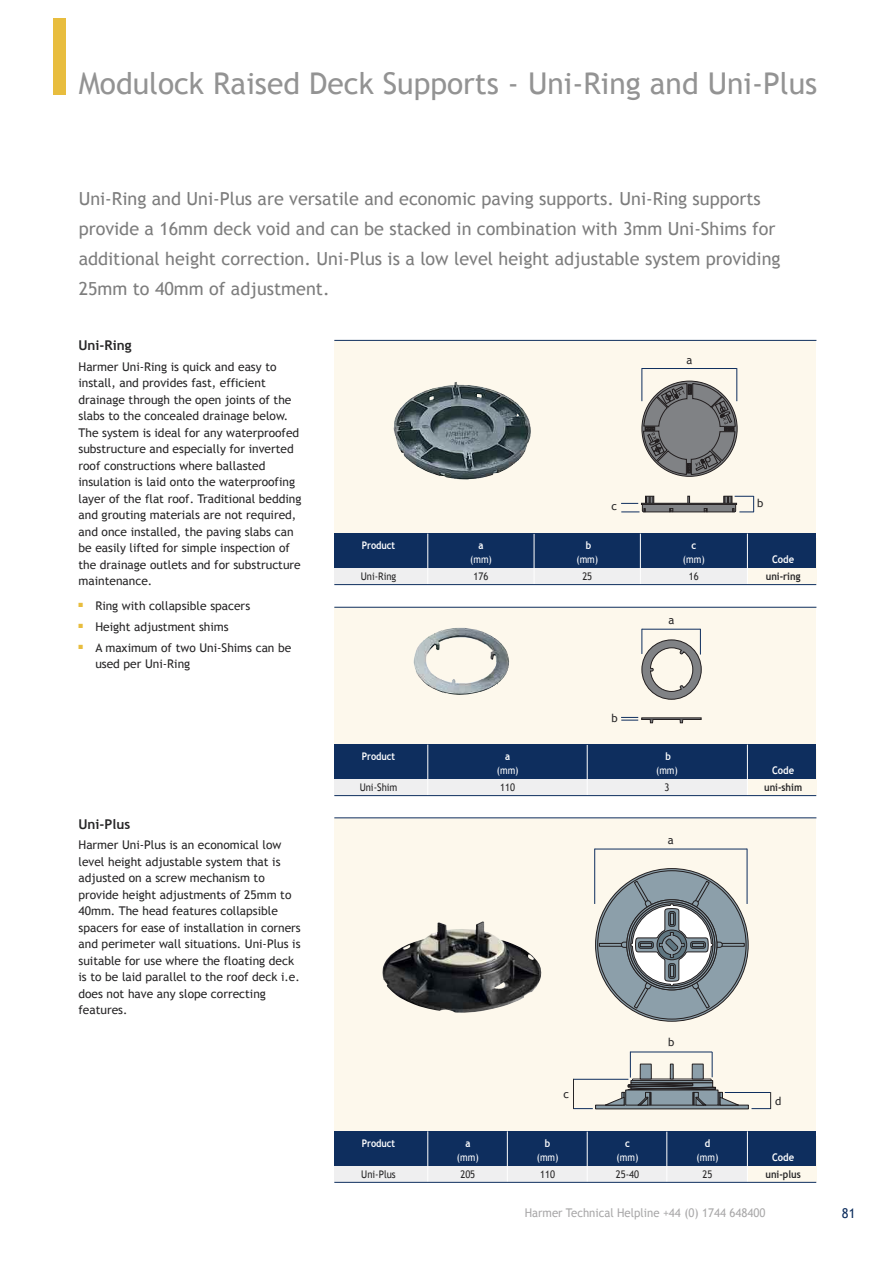
<style>
.page{position:relative;width:893px;height:1263px;background:#fff}
.page>*{position:absolute;margin:0;border:0;box-sizing:border-box;transform-origin:0 0}
.t1{font:30px "Trebuchet MS";color:#939393}
.t2{font:18px/30px "Trebuchet MS";color:#7d7d7d}
.t3{font:700 13.5px "Trebuchet MS";color:#272627}
.t4{font:13.5px "Trebuchet MS";color:#0e2e5e;scale:.95 1}
.t5{font:12px/16.5px "Trebuchet MS";color:#272627}
.t6{font:12px "Trebuchet MS";color:#a9a8a9;scale:.95 1}
.t7{font:11.25px "Trebuchet MS";color:#272627}
.t8{font:10.5px "Trebuchet MS";color:#272627;scale:.9 1}
.t9{font:10.5px "Trebuchet MS";color:#fff;scale:.87 1}
.t10{font:700 10.5px "Trebuchet MS";color:#272627;scale:.9 1}
.t11{font:700 10.5px "Trebuchet MS";color:#fff;scale:.87 1}
.t12{font:700 10.5px "Trebuchet MS";color:#fff;scale:.9 1}
</style>
<div class="page">
<div style="left:53px;top:18px;width:13px;height:77px;background:#e8bd3e"></div>
<div style="left:334px;top:340px;width:482px;height:216px;background:#fdf8ec"></div>
<hr style="left:334px;top:340px;width:482px;height:1px;background:#0e2e5e">
<div style="left:334px;top:534px;width:482px;height:51px;background:#efeff0"></div>
<div style="left:747px;top:539px;width:69px;height:45px;background:#fdf8ec"></div>
<div style="left:334px;top:534px;width:482px;height:34px;background:#0e2e5e"></div>
<hr style="left:427px;top:534px;width:1px;height:51px;background:#fff">
<hr style="left:534px;top:534px;width:1px;height:51px;background:#fff">
<hr style="left:640px;top:534px;width:1px;height:51px;background:#fff">
<hr style="left:747px;top:534px;width:1px;height:50px;background:#fff">
<img style="left:394px;top:382px;width:137px;height:97px">
<svg style="left:643px;top:383px;width:93px;height:92px"></svg>
<hr style="left:642px;top:368px;width:95px;height:1px;background:#0e2e5e">
<hr style="left:641px;top:368px;width:1px;height:33px;background:#0e2e5e">
<hr style="left:736px;top:368px;width:1px;height:33px;background:#0e2e5e">
<svg style="left:621px;top:496px;width:133px;height:16px"></svg>
<hr style="left:334px;top:584px;width:482px;height:1px;background:#0e2e5e">
<div style="left:334px;top:607px;width:482px;height:143px;background:#fdf8ec"></div>
<hr style="left:334px;top:607px;width:482px;height:1px;background:#0e2e5e">
<div style="left:334px;top:745px;width:482px;height:51px;background:#efeff0"></div>
<div style="left:747px;top:750px;width:69px;height:45px;background:#fdf8ec"></div>
<div style="left:334px;top:745px;width:482px;height:34px;background:#0e2e5e"></div>
<hr style="left:427px;top:745px;width:1px;height:51px;background:#fff">
<hr style="left:587px;top:745px;width:1px;height:51px;background:#fff">
<hr style="left:747px;top:745px;width:1px;height:50px;background:#fff">
<img style="left:413px;top:628px;width:96px;height:67px">
<div style="left:642px;top:718px;width:59px;height:2px;border:1px solid #231f20"></div>
<svg style="left:650px;top:719px;width:3px;height:4px"></svg>
<svg style="left:680px;top:719px;width:3px;height:4px"></svg>
<svg style="left:641px;top:629px;width:60px;height:70px"></svg>
<svg style="left:621px;top:717px;width:17px;height:4px"></svg>
<hr style="left:334px;top:795px;width:482px;height:1px;background:#0e2e5e">
<div style="left:334px;top:818px;width:482px;height:331px;background:#fdf8ec"></div>
<hr style="left:334px;top:817px;width:482px;height:1px;background:#0e2e5e">
<div style="left:334px;top:1131px;width:482px;height:51px;background:#efeff0"></div>
<div style="left:747px;top:1136px;width:69px;height:46px;background:#fdf8ec"></div>
<div style="left:334px;top:1131px;width:482px;height:34px;background:#0e2e5e"></div>
<hr style="left:427px;top:1131px;width:1px;height:52px;background:#fff">
<hr style="left:507px;top:1131px;width:1px;height:52px;background:#fff">
<hr style="left:587px;top:1132px;width:1px;height:50px;background:#fff">
<hr style="left:666px;top:1132px;width:1px;height:50px;background:#fff">
<hr style="left:747px;top:1131px;width:1px;height:51px;background:#fff">
<img style="left:382px;top:921px;width:159px;height:92px">
<div style="left:595px;top:1105px;width:154px;height:4px;border:1px solid #231f20"></div>
<svg style="left:596px;top:868px;width:152px;height:153px"></svg>
<div style="left:598px;top:871px;width:148px;height:148px;background:#8c9faa;border-radius:50%"></div>
<div style="left:721px;top:943px;width:23px;height:3px;border:1px solid #231f20"></div>
<div style="left:599px;top:943px;width:23px;height:3px;border:1px solid #231f20"></div>
<svg style="left:621px;top:880px;width:102px;height:129px"></svg>
<hr style="left:595px;top:849px;width:152px;height:1px;background:#0e2e5e">
<hr style="left:594px;top:849px;width:1px;height:55px;background:#0e2e5e">
<hr style="left:747px;top:849px;width:1px;height:55px;background:#0e2e5e">
<svg style="left:605px;top:1051px;width:134px;height:55px"></svg>
<svg style="left:574px;top:1108px;width:19px;height:1px"></svg>
<hr style="left:573px;top:1079px;width:55px;height:1px;background:#0e2e5e">
<hr style="left:334px;top:1182px;width:482px;height:1px;background:#0e2e5e">
<hr style="left:573px;top:1079px;width:1px;height:30px;background:#272627">
<hr style="left:725px;top:1092px;width:46px;height:1px;background:#0e2e5e">
<svg style="left:751px;top:1092px;width:20px;height:17px"></svg>
<h1 class="t1" style="left:79px;top:66px;width:740px">Modulock Raised Deck Supports - Uni-Ring and Uni-Plus</h1>
<p class="t2" style="left:79px;top:183px;width:703px">Uni-Ring and Uni-Plus are versatile and economic paving supports. Uni-Ring supports provide a 16mm deck void and can be stacked in combination with 3mm Uni-Shims for additional height correction. Uni-Plus is a low level height adjustable system providing 25mm to 40mm of adjustment.</p>
<p class="t3" style="left:78px;top:337px;width:55px">Uni-Ring</p>
<p class="t5" style="left:78px;top:358px;width:224px">Harmer Uni-Ring is quick and easy to install, and provides fast, efficient drainage through the open joints of the slabs to the concealed drainage below.<br>The system is ideal for any waterproofed substructure and especially for inverted roof constructions where ballasted insulation is laid onto the waterproofing layer of the flat roof. Traditional bedding and grouting materials are not required, and once installed, the paving slabs can be easily lifted for simple inspection of the drainage outlets and for substructure maintenance.</p>
<p class="t5" style="left:78px;top:598px;width:173px"><sup>■</sup> Ring with collapsible spacers</p>
<p class="t5" style="left:78px;top:619px;width:152px"><sup>■</sup> Height adjustment shims</p>
<p class="t5" style="left:95px;top:639px;width:197px;text-indent:-17px"><sup>■</sup> A maximum of two Uni-Shims can be used per Uni-Ring</p>
<p class="t3" style="left:78px;top:816px;width:53px">Uni-Plus</p>
<p class="t5" style="left:78px;top:837px;width:224px">Harmer Uni-Plus is an economical low level height adjustable system that is adjusted on a screw mechanism to provide height adjustments of 25mm to 40mm. The head features collapsible spacers for ease of installation in corners and perimeter wall situations. Uni-Plus is suitable for use where the floating deck is to be laid parallel to the roof deck i.e. does not have any slope correcting features.</p>
<p class="t7" style="left:686px;top:353px;width:7px">a</p>
<p class="t7" style="left:611px;top:499px;width:7px">c</p>
<p class="t7" style="left:757px;top:497px;width:8px">b</p>
<p class="t11" style="left:362px;top:539px;width:40px">Product</p>
<p class="t12" style="left:478px;top:539px;width:7px">a</p>
<p class="t12" style="left:586px;top:539px;width:8px">b</p>
<p class="t12" style="left:691px;top:539px;width:7px">c</p>
<p class="t9" style="left:470px;top:553px;width:27px">(mm)</p>
<p class="t9" style="left:576px;top:553px;width:27px">(mm)</p>
<p class="t9" style="left:683px;top:553px;width:27px">(mm)</p>
<p class="t12" style="left:772px;top:553px;width:26px">Code</p>
<p class="t8" style="left:361px;top:570px;width:41px">Uni-Ring</p>
<p class="t8" style="left:474px;top:570px;width:18px">176</p>
<p class="t8" style="left:582px;top:570px;width:13px">25</p>
<p class="t8" style="left:689px;top:570px;width:13px">16</p>
<p class="t10" style="left:766px;top:570px;width:40px">uni-ring</p>
<p class="t7" style="left:611px;top:711px;width:8px">b</p>
<p class="t7" style="left:668px;top:614px;width:7px">a</p>
<p class="t11" style="left:362px;top:750px;width:40px">Product</p>
<p class="t12" style="left:505px;top:750px;width:7px">a</p>
<p class="t12" style="left:666px;top:750px;width:8px">b</p>
<p class="t9" style="left:497px;top:764px;width:27px">(mm)</p>
<p class="t9" style="left:656px;top:764px;width:27px">(mm)</p>
<p class="t12" style="left:772px;top:764px;width:26px">Code</p>
<p class="t8" style="left:360px;top:781px;width:43px">Uni-Shim</p>
<p class="t8" style="left:500px;top:781px;width:18px">110</p>
<p class="t8" style="left:664px;top:781px;width:7px">3</p>
<p class="t10" style="left:764px;top:781px;width:44px">uni-shim</p>
<p class="t7" style="left:668px;top:834px;width:7px">a</p>
<p class="t7" style="left:563px;top:1088px;width:7px">c</p>
<p class="t7" style="left:668px;top:1035px;width:8px">b</p>
<p class="t7" style="left:775px;top:1094px;width:8px">d</p>
<p class="t11" style="left:362px;top:1137px;width:40px">Product</p>
<p class="t12" style="left:465px;top:1137px;width:7px">a</p>
<p class="t12" style="left:545px;top:1137px;width:8px">b</p>
<p class="t12" style="left:625px;top:1137px;width:7px">c</p>
<p class="t12" style="left:705px;top:1137px;width:8px">d</p>
<p class="t9" style="left:457px;top:1151px;width:27px">(mm)</p>
<p class="t9" style="left:537px;top:1151px;width:27px">(mm)</p>
<p class="t9" style="left:617px;top:1151px;width:27px">(mm)</p>
<p class="t9" style="left:696px;top:1151px;width:27px">(mm)</p>
<p class="t12" style="left:772px;top:1151px;width:26px">Code</p>
<p class="t8" style="left:361px;top:1168px;width:40px">Uni-Plus</p>
<p class="t8" style="left:460px;top:1168px;width:18px">205</p>
<p class="t8" style="left:540px;top:1168px;width:18px">110</p>
<p class="t8" style="left:616px;top:1168px;width:27px">25-40</p>
<p class="t8" style="left:702px;top:1168px;width:13px">25</p>
<p class="t10" style="left:765px;top:1168px;width:41px">uni-plus</p>
<p class="t6" style="left:525px;top:1205px;width:255px">Harmer Technical Helpline +44 (0) 1744 648400</p>
<p class="t4" style="left:842px;top:1205px;width:16px">81</p>
</div>
